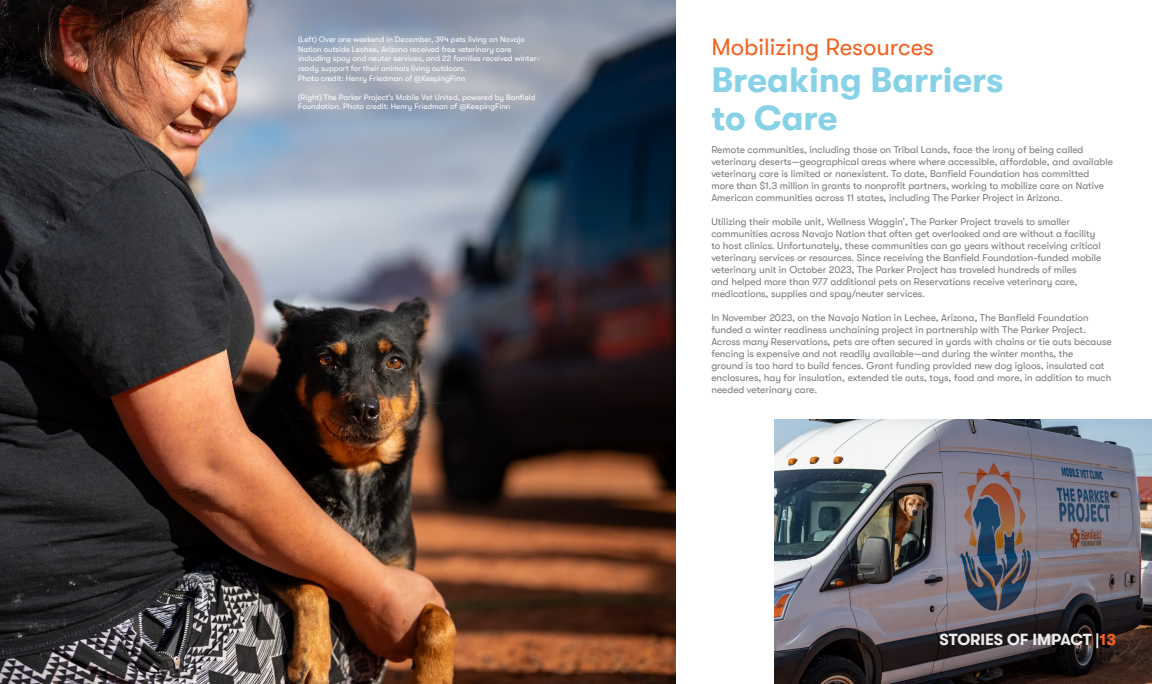
<style>
.page{position:relative;width:1152px;height:684px;background:#fff}
.page>*{position:absolute;margin:0;border:0;box-sizing:border-box;transform-origin:0 0}
.t1{font:700 35px "GT Walsheim Pro";color:#87d2e7}
.t2{font:24px "GT Walsheim Pro";color:#f26221}
.t3{font:700 16px "GT Walsheim Pro";color:#eaeaeb}
.t4{font:10px/12px "GT Walsheim Pro";color:#77797c}
.t5{font:8px/9.6px "GT Walsheim Pro";color:#fff}
.s1{color:#f26221}
</style>
<div class="page">
<img style="left:0;top:0;width:675px;height:684px">
<img style="left:774px;top:419px;width:378px;height:265px">
<p class="t5" style="left:298px;top:35px;width:243px">(Left) Over one weekend in December, 394 pets living on Navajo Nation outside Lechee, Arizona received free veterinary care including spay and neuter services, and 22 families received winter&shy;ready support for their animals living outdoors.</p>
<p class="t5" style="left:298px;top:73px;width:169px">Photo credit: Henry Friedman of @KeepingFinn</p>
<p class="t5" style="left:298px;top:92px;width:239px">(Right) The Parker Project’s Mobile Vet United, powered by Banfield<br>Foundation. Photo credit: Henry Friedman of @KeepingFinn</p>
<p class="t2" style="left:711px;top:33px;width:224px">Mobilizing Resources</p>
<p class="t1" style="left:711px;top:61px;width:294px">Breaking Barriers</p>
<p class="t1" style="left:711px;top:99px;width:128px">to Care</p>
<p class="t4" style="left:711px;top:144px;width:403px">Remote communities, including those on Tribal Lands, face the irony of being called veterinary deserts—geographical areas where where accessible, affordable, and available veterinary care is limited or nonexistent. To date, Banfield Foundation has committed more than $1.3 million in grants to nonprofit partners, working to mobilize care on Native American communities across 11 states, including The Parker Project in Arizona.</p>
<p class="t4" style="left:711px;top:216px;width:392px">Utilizing their mobile unit, Wellness Waggin’, The Parker Project travels to smaller communities across Navajo Nation that often get overlooked and are without a facility to host clinics. Unfortunately, these communities can go years without receiving critical veterinary services or resources. Since receiving the Banfield Foundation-funded mobile veterinary unit in October 2023, The Parker Project has traveled hundreds of miles<br>and helped more than 977 additional pets on Reservations receive veterinary care, medications, supplies and spay/neuter services.</p>
<p class="t4" style="left:711px;top:312px;width:402px">In November 2023, on the Navajo Nation in Lechee, Arizona, The Banfield Foundation funded a winter readiness unchaining project in partnership with The Parker Project.<br>Across many Reservations, pets are often secured in yards with chains or tie outs because fencing is expensive and not readily available—and during the winter months, the<br>ground is too hard to build fences. Grant funding provided new dog igloos, insulated cat enclosures, hay for insulation, extended tie outs, toys, food and more, in addition to much needed veterinary care.</p>
<p class="t3" style="left:940px;top:631px;width:178px">STORIES OF IMPACT |<span class="s1">13</span></p>
</div>
